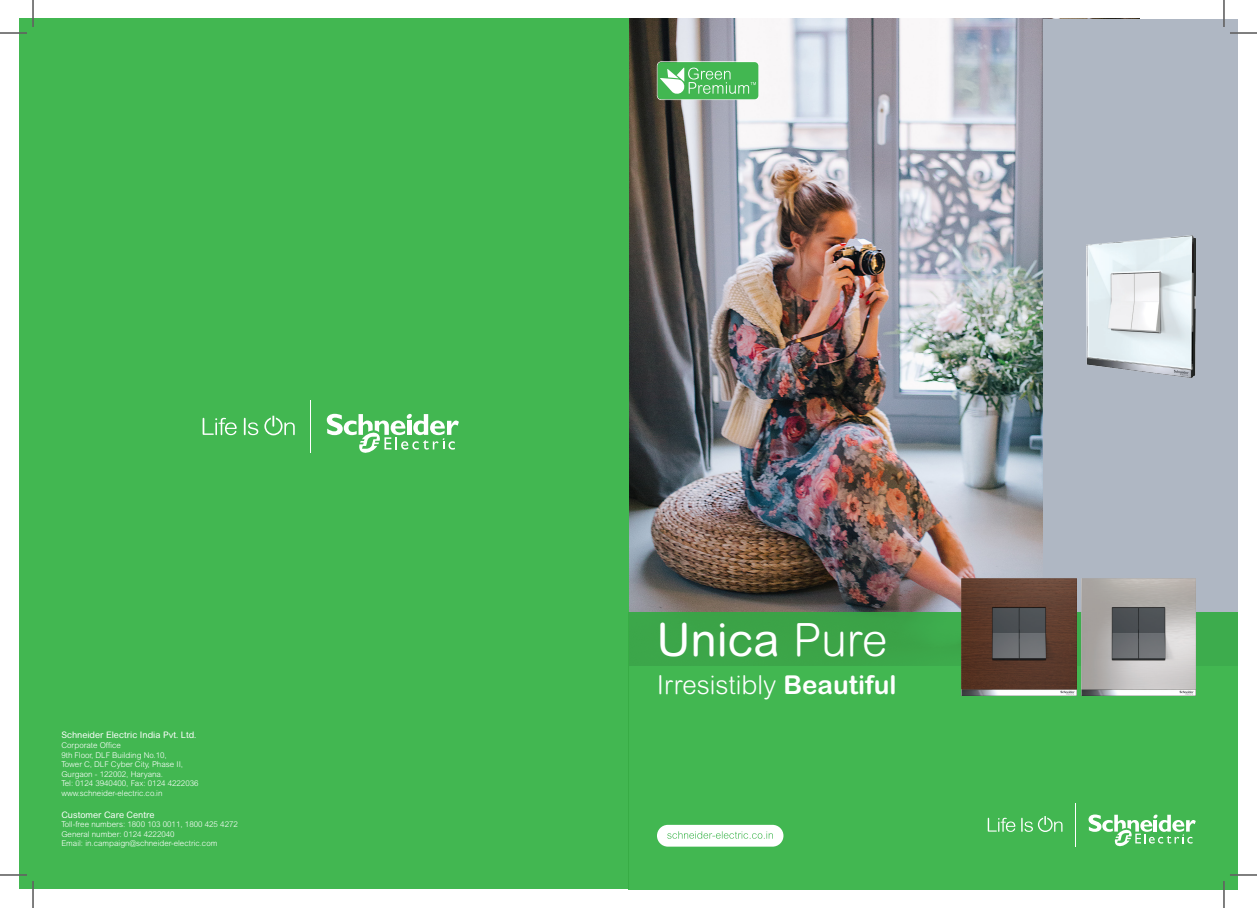
<style>
.page{position:relative;width:1257px;height:908px;background:#fff}
.page>*{position:absolute;margin:0;border:0;box-sizing:border-box;transform-origin:0 0}
.t1{font:46px "Arial Rounded MT Std";color:#fff}
.t2{font:300 26px "Arial Rounded MT Std";color:#fff}
.t3{font:9px "Arial Rounded MT Std";color:#fff}
.t4{font:300 8px/9.6px "Arial Rounded MT Std";color:#fff}
.s1{font-weight:300}
.s2{font-weight:700}
</style>
<div class="page">
<img style="left:628px;top:19px;width:415px;height:593px">
<div style="left:1043px;top:19px;width:195px;height:647px;background:#afb7c3"></div>
<div style="left:19px;top:19px;width:609px;height:870px;background:#42b751"></div>
<div style="left:628px;top:612px;width:610px;height:277px;background:#42b751"></div>
<hr style="left:1075px;top:804px;width:1px;height:43px;background:#fff">
<svg style="left:1088px;top:814px;width:107px;height:33px"></svg>
<svg style="left:987px;top:818px;width:28px;height:14px"></svg>
<svg style="left:1021px;top:816px;width:41px;height:16px"></svg>
<hr style="left:310px;top:400px;width:1px;height:53px;background:#fff">
<svg style="left:327px;top:413px;width:132px;height:40px"></svg>
<svg style="left:203px;top:418px;width:34px;height:17px"></svg>
<svg style="left:244px;top:418px;width:14px;height:17px"></svg>
<svg style="left:264px;top:416px;width:31px;height:19px"></svg>
<div style="left:657px;top:825px;width:126px;height:22px;background:#fff;border-radius:11px"></div>
<svg style="left:667px;top:831px;width:106px;height:8px"></svg>
<img style="left:1081px;top:578px;width:114px;height:118px">
<svg style="left:657px;top:61px;width:102px;height:39px;background:#68c474"></svg>
<img style="left:961px;top:578px;width:115px;height:118px">
<img style="left:1086px;top:236px;width:109px;height:141px">
<hr style="left:0;top:32px;width:27px;height:2px;background:#fff">
<hr style="left:1230px;top:32px;width:27px;height:2px;background:#fff">
<hr style="left:0;top:874px;width:27px;height:2px;background:#fff">
<hr style="left:1230px;top:874px;width:27px;height:2px;background:#fff">
<hr style="left:32px;top:0;width:2px;height:27px;background:#fff">
<hr style="left:32px;top:881px;width:2px;height:27px;background:#fff">
<svg style="left:0;top:33px;width:27px;height:1px"></svg>
<svg style="left:1230px;top:33px;width:27px;height:1px"></svg>
<svg style="left:0;top:875px;width:27px;height:1px"></svg>
<svg style="left:1230px;top:875px;width:27px;height:1px"></svg>
<svg style="left:33px;top:0;width:1px;height:27px"></svg>
<svg style="left:33px;top:881px;width:1px;height:27px"></svg>
<svg style="left:1223px;top:0;width:1px;height:27px"></svg>
<svg style="left:1223px;top:881px;width:1px;height:27px"></svg>
<p class="t3" style="left:61px;top:730px;width:137px">Schneider Electric India Pvt. Ltd.</p>
<p class="t4" style="left:61px;top:740px;width:139px">Corporate Office<br>9th Floor, DLF Building No.10,<br>Tower C, DLF Cyber City, Phase II,<br>Gurgaon - 122002, Haryana.<br>Tel: 0124 3940400, Fax: 0124 4222036 www.schneider-electric.co.in</p>
<p class="t3" style="left:61px;top:809px;width:95px">Customer Care Centre</p>
<p class="t4" style="left:61px;top:819px;width:178px">Toll-free numbers: 1800 103 0011, 1800 425 4272<br>General number: 0124 4222040<br>Email: in.campaign@schneider-electric.com</p>
<h1 class="t1" style="left:657px;top:613px;width:232px">Unica <span class="s1">Pure</span></h1>
<h2 class="t2" style="left:657px;top:670px;width:241px">Irresistibly <span class="s2">Beautiful</span></h2>
</div>
